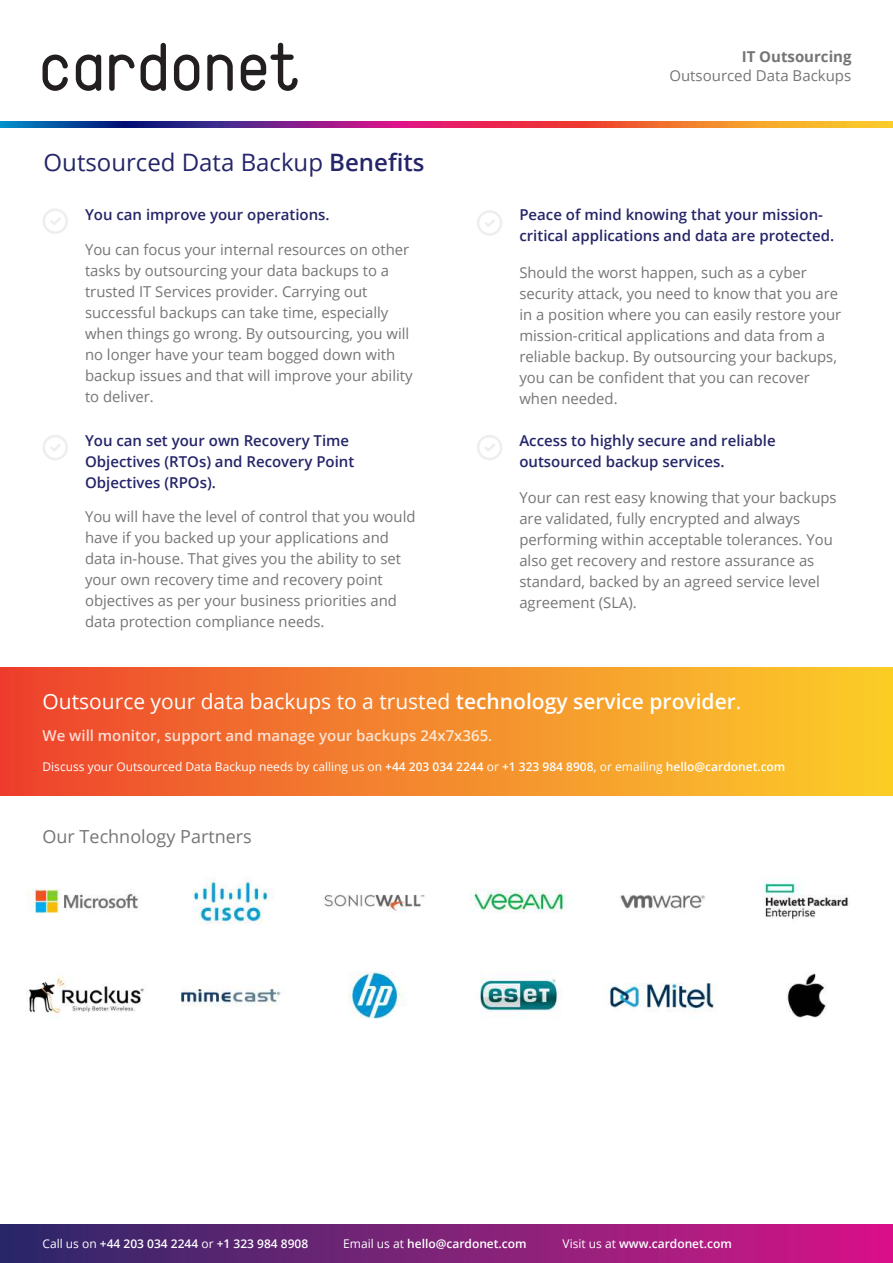
<style>
.page{position:relative;width:893px;height:1263px;background:#fff}
.page>*{position:absolute;margin:0;border:0;box-sizing:border-box;transform-origin:0 0}
.t1{font:24px "Open Sans";color:#252569}
.t2{font:21px "Open Sans";color:#fff}
.t3{font:18px "Open Sans";color:#777574}
.t4{font:15px/21px "Open Sans";color:#777574}
.t5{font:600 15px/21px "Open Sans";color:#252569}
.t6{font:600 15px "Open Sans";color:rgb(255 255 255/.8)}
.t7{font:700 15px "Open Sans";color:#777574}
.t8{font:12px "Open Sans";color:#fff}
.t9{font:600 12px "Open Sans";color:#fff}
.s1{font-weight:600}
.s2{font-weight:400}
</style>
<div class="page">
<div style="left:0;top:1225px;width:893px;height:38px;background:linear-gradient(to right,#2a2a69,#d71688)"></div>
<svg style="left:43px;top:55px;width:25px;height:36px"></svg>
<svg style="left:76px;top:55px;width:25px;height:36px"></svg>
<svg style="left:174px;top:55px;width:25px;height:36px"></svg>
<svg style="left:207px;top:55px;width:26px;height:36px"></svg>
<svg style="left:141px;top:43px;width:25px;height:48px"></svg>
<svg style="left:109px;top:55px;width:26px;height:36px"></svg>
<svg style="left:241px;top:43px;width:57px;height:48px"></svg>
<img style="left:0;top:122px;width:893px;height:6px">
<div style="left:0;top:668px;width:893px;height:127px;background:linear-gradient(to right,#ed432f,#fbd02a)"></div>
<svg style="left:43px;top:209px;width:25px;height:25px"></svg>
<svg style="left:43px;top:435px;width:25px;height:25px"></svg>
<svg style="left:477px;top:435px;width:25px;height:25px"></svg>
<svg style="left:477px;top:210px;width:25px;height:26px"></svg>
<img style="left:25px;top:877px;width:825px;height:142px">
<p class="t7" style="left:742px;top:50px;width:111px">IT Outsourcing</p>
<h1 class="t1" style="left:44px;top:153px;width:382px">Outsourced Data Backup <span class="s1">Benefits</span></h1>
<p class="t5" style="left:85px;top:205px;width:246px">You can improve your operations.</p>
<p class="t4" style="left:85px;top:241px;width:329px">You can focus your internal resources on other tasks by outsourcing your data backups to a trusted IT Services provider. Carrying out successful backups can take time, especially when things go wrong. By outsourcing, you will no longer have your team bogged down with backup issues and that will improve your ability to deliver.</p>
<p class="t5" style="left:85px;top:432px;width:271px">You can set your own Recovery Time<br>Objectives (RTOs) and Recovery Point<br>Objectives (RPOs).</p>
<p class="t4" style="left:85px;top:508px;width:332px">You will have the level of control that you would have if you backed up your applications and data in-house. That gives you the ability to set your own recovery time and recovery point objectives as per your business priorities and data protection compliance needs.</p>
<p class="t4" style="left:669px;top:67px;width:183px">Outsourced Data Backups</p>
<p class="t5" style="left:519px;top:205px;width:316px">Peace of mind knowing that your mission&shy;critical applications and data are protected.</p>
<p class="t4" style="left:519px;top:263px;width:323px">Should the worst happen, such as a cyber security attack, you need to know that you are in a position where you can easily restore your mission-critical applications and data from a reliable backup. By outsourcing your backups, you can be confident that you can recover when needed.</p>
<p class="t5" style="left:519px;top:432px;width:258px">Access to highly secure and reliable outsourced backup services.</p>
<p class="t4" style="left:519px;top:489px;width:319px">Your can rest easy knowing that your backups are validated, fully encrypted and always performing within acceptable tolerances. You also get recovery and restore assurance as standard, backed by an agreed service level agreement (SLA).</p>
<h2 class="t2" style="left:43px;top:693px;width:700px">Outsource your data backups to a trusted <span class="s1">technology service provider</span>.</h2>
<p class="t6" style="left:43px;top:729px;width:451px">We will monitor, support and manage your backups 24x7x365.</p>
<p class="t8" style="left:43px;top:762px;width:744px">Discuss your Outsourced Data Backup needs by calling us on <span class="s1">+44 203 034 2244</span> or <span class="s1">+1 323 984 8908,</span> or emailing <span class="s1">hello@cardonet.com</span></p>
<p class="t3" style="left:43px;top:829px;width:211px">Our Technology Partners</p>
<p class="t9" style="left:43px;top:1239px;width:267px"><span class="s2">Call us on</span> +44 203 034 2244 <span class="s2">or</span> +1 323 984 8908</p>
<p class="t9" style="left:343px;top:1239px;width:185px"><span class="s2">Email us at</span> hello@cardonet.com</p>
<p class="t9" style="left:563px;top:1239px;width:171px"><span class="s2">Visit us at</span> www.cardonet.com</p>
</div>
